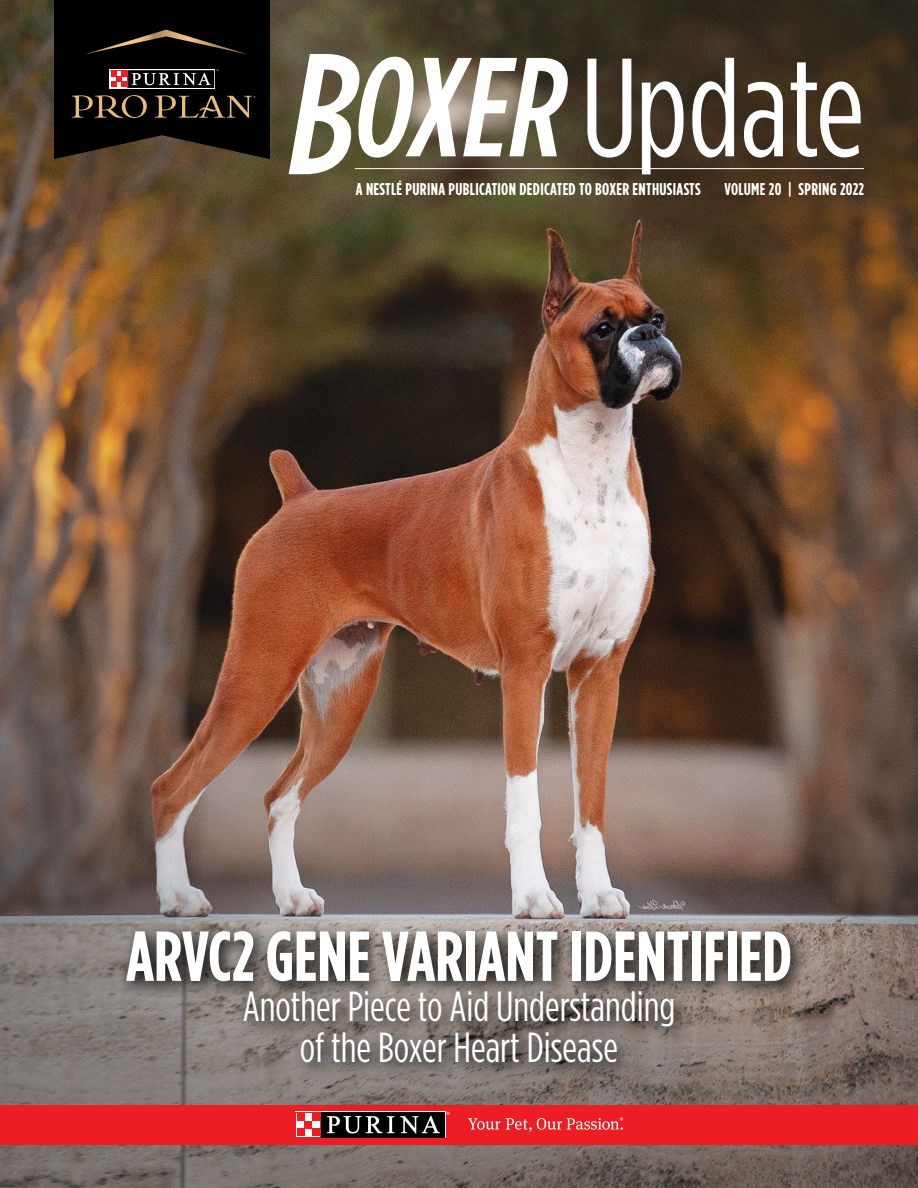
<style>
.page{position:relative;width:918px;height:1188px;background:#fff}
.page>*{position:absolute;margin:0;border:0;box-sizing:border-box;transform-origin:0 0}
.t1{font:italic 500 171.75px "Gotham Condensed";color:#fff}
.t2{font:139.5px "Gotham Condensed";letter-spacing:-.005em;color:#fff}
.t3{font:700 70.5px "Gotham Condensed";color:#fff}
.t4{font:42px/40.5px "Gotham Condensed";color:#fff;text-align:center}
.t5{font:700 17.1px "Gotham Condensed";letter-spacing:.02em;color:#fff}
.t6{font:3.9px "Courier";color:#fff}
.s1{font-weight:500;font-style:italic;font-size:140.55px}
</style>
<div class="page">
<img style="left:0;top:0;width:918px;height:1188px">
<svg style="left:117px;top:921px;width:693px;height:161px;background:#746c67"></svg>
<div style="left:0;top:1105px;width:918px;height:39px;background:#ed1d24"></div>
<div style="left:295px;top:1111px;width:151px;height:27px;background:#000"></div>
<svg style="left:327px;top:1116px;width:67px;height:17px"></svg>
<svg style="left:400px;top:1116px;width:40px;height:17px"></svg>
<svg style="left:296px;top:1112px;width:25px;height:25px"></svg>
<div style="left:296px;top:1113px;width:24px;height:23px;background:#fff"></div>
<div style="left:297px;top:1128px;width:8px;height:8px;background:#ed1d24"></div>
<div style="left:312px;top:1128px;width:7px;height:8px;background:#ed1d24"></div>
<div style="left:305px;top:1121px;width:7px;height:7px;background:#ed1d24"></div>
<div style="left:297px;top:1114px;width:8px;height:7px;background:#ed1d24"></div>
<div style="left:312px;top:1114px;width:7px;height:7px;background:#ed1d24"></div>
<svg style="left:468px;top:1118px;width:32px;height:12px"></svg>
<svg style="left:506px;top:1118px;width:117px;height:14px"></svg>
<hr style="left:355px;top:168px;width:509px;height:1px;background:#fff">
<svg style="left:54px;top:0;width:216px;height:159px;background:#1a1510"></svg>
<p class="t6" style="left:216px;top:69px;width:4px">®</p>
<p class="t6" style="left:254px;top:95px;width:4px">®</p>
<h1 class="t1" style="left:281px;top:19px;width:100px">B</h1>
<p class="t5" style="left:356px;top:178px;width:346px">A NESTLÉ PURINA PUBLICATION DEDICATED TO BOXER ENTHUSIASTS</p>
<p class="t5" style="left:725px;top:178px;width:141px">VOLUME 20 | SPRING 2022</p>
<h2 class="t2" style="left:348px;top:33px;width:518px"><span class="s1">OXER</span>Update</h2>
<h3 class="t3" style="left:126px;top:915px;width:667px">ARVC2 GENE VARIANT IDENTIFIED</h3>
<h3 class="t4" style="left:243px;top:986px;width:434px">Another Piece to Aid Understanding of the Boxer Heart Disease</h3>
</div>
